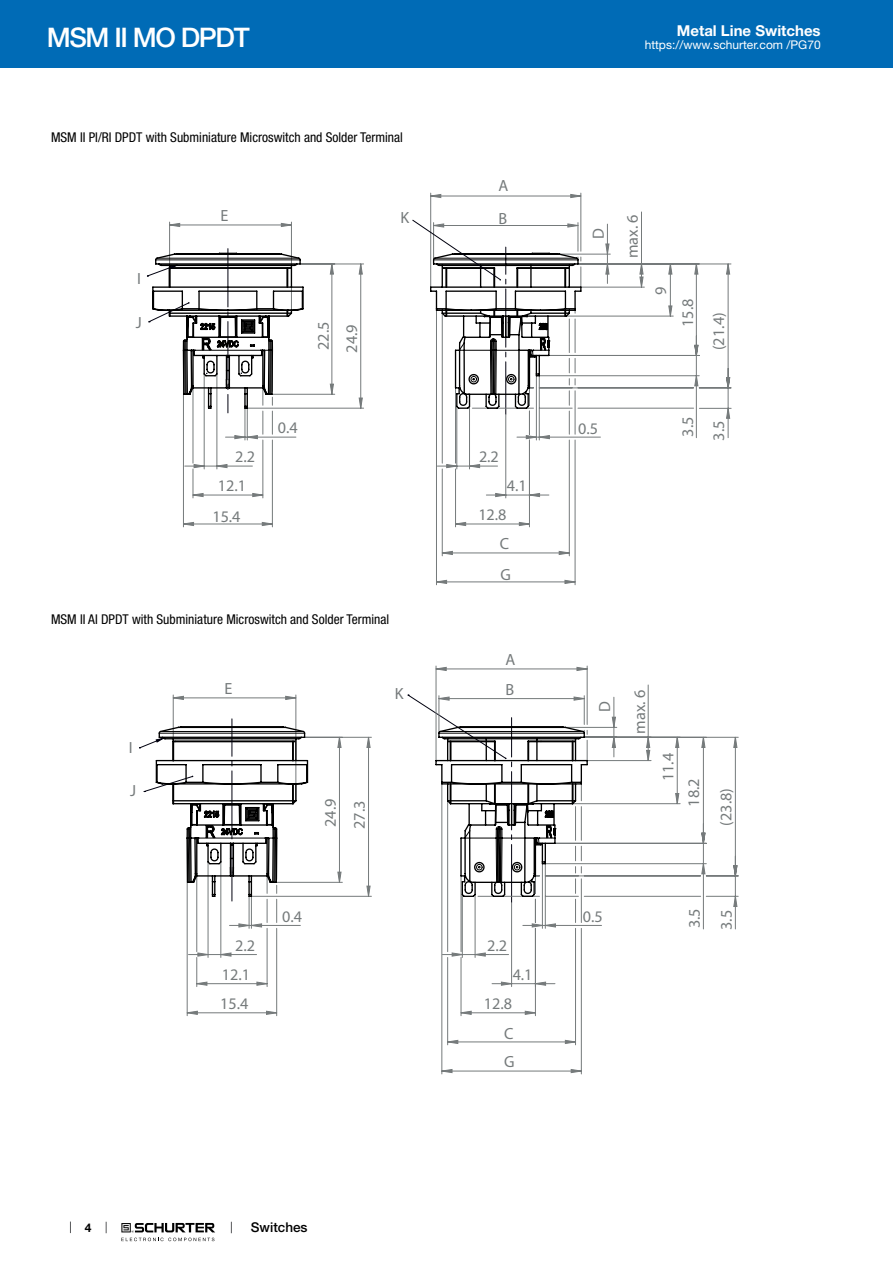
<style>
.page{position:relative;width:893px;height:1263px;background:#fff}
.page>*{position:absolute;margin:0;border:0;box-sizing:border-box;transform-origin:0 0}
.t1{font:500 27px "Helvetica Neue LT";letter-spacing:-.05em;color:#fff}
.t2{font:16.2px/29px "Helvetica LT Pro";color:#757a7b}
.t3{font:700 15px "Helvetica Neue LT";color:#fff}
.t4{font:condensed 13.5px "Helvetica Neue LT";color:#000}
.t5{font:500 13.5px "Helvetica Neue LT";color:#000}
.t6{font:12px "Helvetica Neue LT";color:#fff}
.t7{font:700 12px "Helvetica Neue LT";color:#000}
</style>
<div class="page">
<svg style="left:70px;top:1221px;width:1px;height:12px"></svg>
<svg style="left:121px;top:1223px;width:94px;height:18px"></svg>
<div style="left:0;top:0;width:893px;height:68px;background:#006bb6"></div>
<hr style="left:169px;top:222px;width:1px;height:42px;background:#757a7b">
<hr style="left:272px;top:440px;width:1px;height:87px;background:#757a7b">
<hr style="left:183px;top:351px;width:1px;height:176px;background:#757a7b">
<hr style="left:580px;top:193px;width:1px;height:58px;background:#757a7b">
<hr style="left:430px;top:193px;width:1px;height:94px;background:#757a7b">
<hr style="left:436px;top:309px;width:1px;height:276px;background:#757a7b">
<hr style="left:575px;top:440px;width:1px;height:145px;background:#757a7b">
<hr style="left:539px;top:437px;width:61px;height:1px;background:#757a7b">
<hr style="left:699px;top:408px;width:32px;height:1px;background:#757a7b">
<hr style="left:578px;top:408px;width:116px;height:1px;background:#757a7b">
<hr style="left:728px;top:408px;width:1px;height:30px;background:#757a7b">
<hr style="left:607px;top:224px;width:1px;height:30px;background:#757a7b">
<hr style="left:641px;top:212px;width:1px;height:52px;background:#757a7b">
<hr style="left:578px;top:264px;width:153px;height:1px;background:#757a7b">
<hr style="left:699px;top:388px;width:32px;height:1px;background:#757a7b">
<hr style="left:696px;top:376px;width:1px;height:62px;background:#757a7b">
<svg style="left:170px;top:194px;width:411px;height:331px"></svg>
<svg style="left:727px;top:408px;width:3px;height:10px"></svg>
<svg style="left:330px;top:244px;width:400px;height:164px"></svg>
<svg style="left:147px;top:249px;width:158px;height:190px"></svg>
<svg style="left:412px;top:219px;width:170px;height:364px"></svg>
<hr style="left:587px;top:666px;width:1px;height:58px;background:#757a7b">
<hr style="left:436px;top:666px;width:1px;height:94px;background:#757a7b">
<hr style="left:441px;top:783px;width:1px;height:291px;background:#757a7b">
<hr style="left:581px;top:928px;width:1px;height:146px;background:#757a7b">
<hr style="left:545px;top:925px;width:56px;height:1px;background:#757a7b">
<hr style="left:706px;top:896px;width:32px;height:1px;background:#757a7b">
<hr style="left:584px;top:896px;width:117px;height:1px;background:#757a7b">
<hr style="left:735px;top:896px;width:1px;height:33px;background:#757a7b">
<hr style="left:613px;top:697px;width:1px;height:30px;background:#757a7b">
<hr style="left:648px;top:685px;width:1px;height:52px;background:#757a7b">
<hr style="left:584px;top:737px;width:154px;height:1px;background:#757a7b">
<hr style="left:706px;top:875px;width:32px;height:1px;background:#757a7b">
<hr style="left:703px;top:864px;width:1px;height:65px;background:#757a7b">
<svg style="left:734px;top:896px;width:3px;height:10px"></svg>
<svg style="left:588px;top:717px;width:149px;height:179px"></svg>
<svg style="left:139px;top:694px;width:449px;height:378px"></svg>
<h1 class="t1" style="left:47px;top:21px;width:205px">MSM II MO DPDT</h1>
<p class="t3" style="left:677px;top:21px;width:145px">Metal Line Switches</p>
<p class="t6" style="left:645px;top:38px;width:178px">https://www.schurter.com /PG70</p>
<p class="t4" style="left:51px;top:130px;width:353px">MSM II PI/RI DPDT with Subminiature Microswitch and Solder Terminal</p>
<p class="t2" style="left:220px;top:201px;width:9px">E</p>
<p class="t2" style="left:137px;top:264px;width:5px">I</p>
<p class="t2" style="left:136px;top:308px;width:7px">J</p>
<p class="t2" style="left:309px;top:353px;width:33px;line-height:28.3px;rotate:-90deg">22.5<br>24.9</p>
<p class="t2" style="left:218px;top:442px;width:39px;text-indent:17px">2.2<br>12.1</p>
<p class="t2" style="left:212px;top:501px;width:30px">15.4</p>
<p class="t2" style="left:278px;top:413px;width:21px">0.4</p>
<p class="t2" style="left:401px;top:203px;width:10px">K</p>
<p class="t4" style="left:51px;top:611px;width:340px">MSM II AI DPDT with Subminiature Microswitch and Solder Terminal</p>
<p class="t2" style="left:498px;top:171px;width:11px">A</p>
<p class="t2" style="left:499px;top:203px;width:10px">B</p>
<p class="t2" style="left:479px;top:442px;width:21px">2.2</p>
<p class="t2" style="left:507px;top:471px;width:21px">4.1</p>
<p class="t2" style="left:478px;top:500px;width:32px;line-height:28.3px;text-align:right">12.8<br>C</p>
<p class="t2" style="left:500px;top:560px;width:12px">G</p>
<p class="t2" style="left:505px;top:645px;width:11px">A</p>
<p class="t2" style="left:129px;top:733px;width:5px">I</p>
<p class="t2" style="left:130px;top:776px;width:7px">J</p>
<p class="t2" style="left:224px;top:674px;width:9px">E</p>
<p class="t2" style="left:395px;top:679px;width:10px">K</p>
<p class="t2" style="left:505px;top:675px;width:10px">B</p>
<p class="t2" style="left:316px;top:827px;width:30px;rotate:-90deg">24.9</p>
<p class="t2" style="left:345px;top:829px;width:30px;rotate:-90deg">27.3</p>
<p class="t2" style="left:282px;top:901px;width:21px">0.4</p>
<p class="t2" style="left:235px;top:931px;width:21px">2.2</p>
<p class="t2" style="left:487px;top:931px;width:21px">2.2</p>
<p class="t2" style="left:222px;top:960px;width:30px">12.1</p>
<p class="t2" style="left:513px;top:960px;width:21px">4.1</p>
<p class="t2" style="left:220px;top:989px;width:30px">15.4</p>
<p class="t2" style="left:504px;top:989px;width:12px;text-indent:-20px">12.8<br>C<br>G</p>
<p class="t2" style="left:584px;top:239px;width:12px;rotate:-90deg">D</p>
<p class="t2" style="left:618px;top:258px;width:46px;rotate:-90deg">max. 6</p>
<p class="t2" style="left:646px;top:295px;width:10px;rotate:-90deg">9</p>
<p class="t2" style="left:673px;top:327px;width:30px;rotate:-90deg">15.8</p>
<p class="t2" style="left:704px;top:350px;width:39px;rotate:-90deg">(21.4)</p>
<p class="t2" style="left:578px;top:414px;width:21px">0.5</p>
<p class="t2" style="left:672px;top:441px;width:26px;line-height:31px;rotate:-90deg">3.5<br>3.5</p>
<p class="t2" style="left:590px;top:712px;width:12px;rotate:-90deg">D</p>
<p class="t2" style="left:625px;top:734px;width:46px;rotate:-90deg">max. 6</p>
<p class="t2" style="left:653px;top:781px;width:30px;rotate:-90deg">11.4</p>
<p class="t2" style="left:677px;top:826px;width:49px;line-height:32.4px;text-indent:19px;rotate:-90deg">18.2 (23.8)</p>
<p class="t2" style="left:583px;top:902px;width:21px">0.5</p>
<p class="t2" style="left:678px;top:930px;width:23px;line-height:32px;rotate:-90deg">3.5<br>3.5</p>
<p class="t7" style="left:85px;top:1220px;width:8px">4</p>
<p class="t5" style="left:251px;top:1219px;width:58px">Switches</p>
</div>
